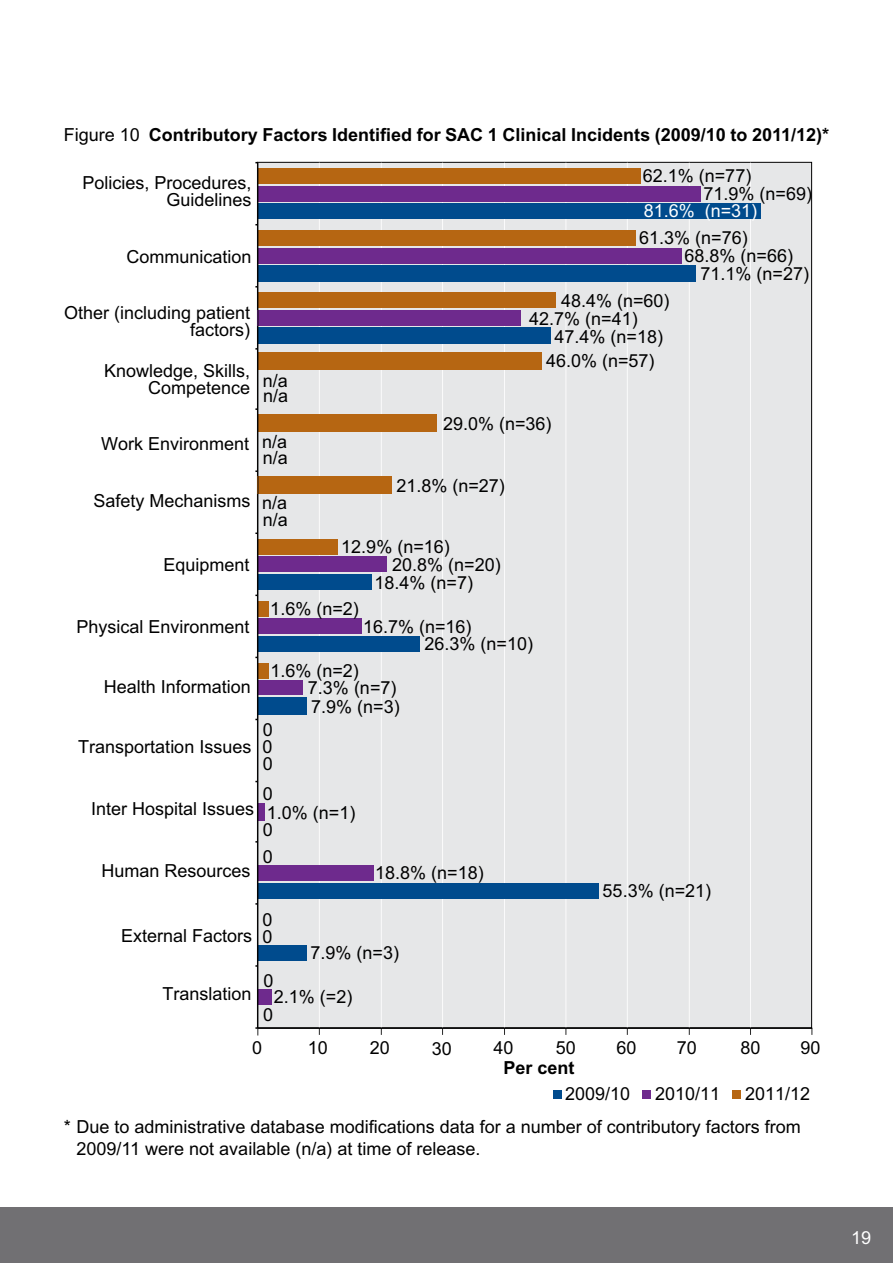
<style>
.page{position:relative;width:893px;height:1263px;background:#fff}
.page>*{position:absolute;margin:0;border:0;box-sizing:border-box;transform-origin:0 0}
.t1{font:18px/17px "Arial";color:#000}
.t2{font:18px/21.8px "Arial MT Std";color:#000}
.t3{font:700 18px "Arial MT Std";color:#000}
.t4{font:18px "Arial";color:#fff}
.t5{font:700 18px "Arial";color:#000}
.t6{font:18px "Arial MT Std";color:#fff}
.s1{font-weight:400}
</style>
<div class="page">
<div style="left:0;top:1208px;width:893px;height:55px;background:#717073"></div>
<div style="left:257px;top:162px;width:555px;height:866px;background:#e6e7e8;border:1px solid #000"></div>
<hr style="left:750px;top:163px;width:1px;height:865px;background:#fff">
<hr style="left:688px;top:163px;width:2px;height:865px;background:#fff">
<hr style="left:627px;top:163px;width:1px;height:865px;background:#fff">
<hr style="left:565px;top:163px;width:2px;height:865px;background:#fff">
<hr style="left:504px;top:163px;width:1px;height:865px;background:#fff">
<hr style="left:442px;top:163px;width:1px;height:865px;background:#fff">
<hr style="left:381px;top:163px;width:1px;height:865px;background:#fff">
<hr style="left:319px;top:163px;width:1px;height:865px;background:#fff">
<div style="left:258px;top:945px;width:49px;height:16px;background:#004b8d"></div>
<div style="left:258px;top:883px;width:341px;height:15px;background:#004b8d"></div>
<div style="left:258px;top:697px;width:49px;height:17px;background:#004b8d"></div>
<div style="left:258px;top:636px;width:162px;height:16px;background:#004b8d"></div>
<div style="left:258px;top:574px;width:113px;height:16px;background:#004b8d"></div>
<div style="left:258px;top:327px;width:292px;height:16px;background:#004b8d"></div>
<div style="left:258px;top:265px;width:438px;height:16px;background:#004b8d"></div>
<div style="left:258px;top:203px;width:503px;height:16px;background:#004b8d"></div>
<div style="left:258px;top:989px;width:13px;height:16px;background:#6e2a8d"></div>
<div style="left:258px;top:865px;width:116px;height:16px;background:#6e2a8d"></div>
<div style="left:258px;top:803px;width:6px;height:17px;background:#6e2a8d"></div>
<div style="left:258px;top:680px;width:45px;height:15px;background:#6e2a8d"></div>
<div style="left:258px;top:618px;width:103px;height:16px;background:#6e2a8d"></div>
<div style="left:258px;top:556px;width:128px;height:16px;background:#6e2a8d"></div>
<div style="left:258px;top:310px;width:263px;height:16px;background:#6e2a8d"></div>
<div style="left:258px;top:248px;width:424px;height:16px;background:#6e2a8d"></div>
<div style="left:258px;top:186px;width:443px;height:16px;background:#6e2a8d"></div>
<div style="left:258px;top:663px;width:10px;height:16px;background:#b66612"></div>
<div style="left:258px;top:601px;width:10px;height:16px;background:#b66612"></div>
<div style="left:258px;top:539px;width:80px;height:15px;background:#b66612"></div>
<div style="left:258px;top:476px;width:134px;height:18px;background:#b66612"></div>
<div style="left:258px;top:414px;width:179px;height:18px;background:#b66612"></div>
<div style="left:258px;top:352px;width:283px;height:18px;background:#b66612"></div>
<div style="left:258px;top:292px;width:298px;height:16px;background:#b66612"></div>
<div style="left:258px;top:230px;width:377px;height:16px;background:#b66612"></div>
<div style="left:258px;top:168px;width:382px;height:16px;background:#b66612"></div>
<hr style="left:258px;top:1028px;width:554px;height:1px;background:#000">
<svg style="left:811px;top:1028px;width:2px;height:7px"></svg>
<svg style="left:688px;top:1028px;width:2px;height:7px"></svg>
<svg style="left:565px;top:1028px;width:2px;height:7px"></svg>
<hr style="left:257px;top:163px;width:2px;height:865px;background:#000">
<svg style="left:255px;top:1028px;width:4px;height:7px"></svg>
<div style="left:553px;top:1090px;width:8px;height:8px;background:#004b8d"></div>
<div style="left:642px;top:1090px;width:9px;height:8px;background:#6e2a8d"></div>
<div style="left:732px;top:1090px;width:8px;height:8px;background:#b66612"></div>
<p class="t3" style="left:64px;top:124px;width:767px"><span class="s1">Figure 10</span> Contributory Factors Identified for SAC 1 Clinical Incidents (2009/10 to 2011/12)*</p>
<p class="t1" style="left:82px;top:176px;width:171px;text-align:right">Policies, Procedures,<br>Guidelines</p>
<p class="t1" style="left:643px;top:169px;width:110px">62.1% (n=77)</p>
<p class="t1" style="left:703px;top:187px;width:110px">71.9% (n=69)</p>
<p class="t4" style="left:644px;top:204px;width:115px">81.6% (n=31)</p>
<p class="t1" style="left:126px;top:250px;width:127px">Communication</p>
<p class="t1" style="left:639px;top:231px;width:110px">61.3% (n=76)</p>
<p class="t1" style="left:684px;top:249px;width:110px">68.8% (n=66)</p>
<p class="t1" style="left:700px;top:267px;width:110px">71.1% (n=27)</p>
<p class="t1" style="left:64px;top:306px;width:188px;text-align:right">Other (including patient factors)</p>
<p class="t1" style="left:561px;top:294px;width:110px">48.4% (n=60)</p>
<p class="t1" style="left:529px;top:312px;width:110px">42.7% (n=41)</p>
<p class="t1" style="left:555px;top:329px;width:110px">47.4% (n=18)</p>
<p class="t1" style="left:104px;top:364px;width:148px;text-align:right">Knowledge, Skills,<br>Competence</p>
<p class="t1" style="left:101px;top:437px;width:150px">Work Environment</p>
<p class="t1" style="left:263px;top:374px;width:27px;line-height:15.3px">n/a n/a</p>
<p class="t1" style="left:262px;top:435px;width:27px">n/a</p>
<p class="t1" style="left:263px;top:451px;width:27px">n/a</p>
<p class="t1" style="left:546px;top:354px;width:110px">46.0% (n=57)</p>
<p class="t1" style="left:443px;top:417px;width:110px">29.0% (n=36)</p>
<p class="t1" style="left:94px;top:493px;width:159px">Safety Mechanisms</p>
<p class="t1" style="left:262px;top:496px;width:27px">n/a</p>
<p class="t1" style="left:396px;top:479px;width:110px">21.8% (n=27)</p>
<p class="t1" style="left:263px;top:512px;width:27px">n/a</p>
<p class="t1" style="left:163px;top:558px;width:88px">Equipment</p>
<p class="t1" style="left:341px;top:540px;width:110px">12.9% (n=16)</p>
<p class="t1" style="left:392px;top:558px;width:110px">20.8% (n=20)</p>
<p class="t1" style="left:374px;top:576px;width:100px">18.4% (n=7)</p>
<p class="t1" style="left:77px;top:619px;width:175px">Physical Environment</p>
<p class="t1" style="left:270px;top:602px;width:90px">1.6% (n=2)</p>
<p class="t1" style="left:363px;top:620px;width:110px">16.7% (n=16)</p>
<p class="t1" style="left:425px;top:637px;width:110px">26.3% (n=10)</p>
<p class="t1" style="left:104px;top:680px;width:149px">Health Information</p>
<p class="t1" style="left:270px;top:664px;width:90px">1.6% (n=2)</p>
<p class="t1" style="left:308px;top:681px;width:90px">7.3% (n=7)</p>
<p class="t1" style="left:311px;top:700px;width:90px">7.9% (n=3)</p>
<p class="t1" style="left:78px;top:739px;width:175px">Transportation Issues</p>
<p class="t1" style="left:91px;top:802px;width:165px">Inter Hospital Issues</p>
<p class="t1" style="left:101px;top:864px;width:151px">Human Resources</p>
<p class="t1" style="left:263px;top:714px;width:12px;line-height:34.2px">0<br>0</p>
<p class="t1" style="left:263px;top:777px;width:12px;line-height:36.5px">0<br>0</p>
<p class="t1" style="left:263px;top:850px;width:12px">0</p>
<p class="t1" style="left:263px;top:740px;width:12px">0</p>
<p class="t1" style="left:267px;top:806px;width:90px">1.0% (n=1)</p>
<p class="t1" style="left:375px;top:866px;width:110px">18.8% (n=18)</p>
<p class="t1" style="left:603px;top:883px;width:110px">55.3% (n=21)</p>
<p class="t1" style="left:263px;top:913px;width:12px">0</p>
<p class="t1" style="left:121px;top:929px;width:133px">External Factors</p>
<p class="t1" style="left:263px;top:929px;width:12px">0</p>
<p class="t1" style="left:311px;top:946px;width:90px">7.9% (n=3)</p>
<p class="t1" style="left:162px;top:986px;width:91px">Translation</p>
<p class="t1" style="left:263px;top:966px;width:12px;line-height:33.5px">0<br>0</p>
<p class="t1" style="left:274px;top:990px;width:80px">2.1% (=2)</p>
<p class="t1" style="left:252px;top:1041px;width:12px">0</p>
<p class="t1" style="left:308px;top:1041px;width:22px">10</p>
<p class="t1" style="left:370px;top:1041px;width:22px">20</p>
<p class="t1" style="left:432px;top:1042px;width:22px">30</p>
<p class="t1" style="left:493px;top:1041px;width:22px">40</p>
<p class="t1" style="left:556px;top:1041px;width:22px">50</p>
<p class="t1" style="left:616px;top:1041px;width:22px">60</p>
<p class="t1" style="left:677px;top:1041px;width:22px">70</p>
<p class="t1" style="left:740px;top:1041px;width:22px">80</p>
<p class="t1" style="left:801px;top:1041px;width:22px">90</p>
<p class="t5" style="left:504px;top:1057px;width:73px">Per cent</p>
<p class="t1" style="left:565px;top:1087px;width:67px">2009/10</p>
<p class="t1" style="left:655px;top:1087px;width:67px">2010/11</p>
<p class="t1" style="left:745px;top:1087px;width:67px">2011/12</p>
<p class="t2" style="left:77px;top:1116px;width:726px;text-indent:-13px">* Due to administrative database modifications data for a number of contributory factors from<br>2009/11 were not available (n/a) at time of release.</p>
<p class="t6" style="left:851px;top:1227px;width:22px">19</p>
</div>
